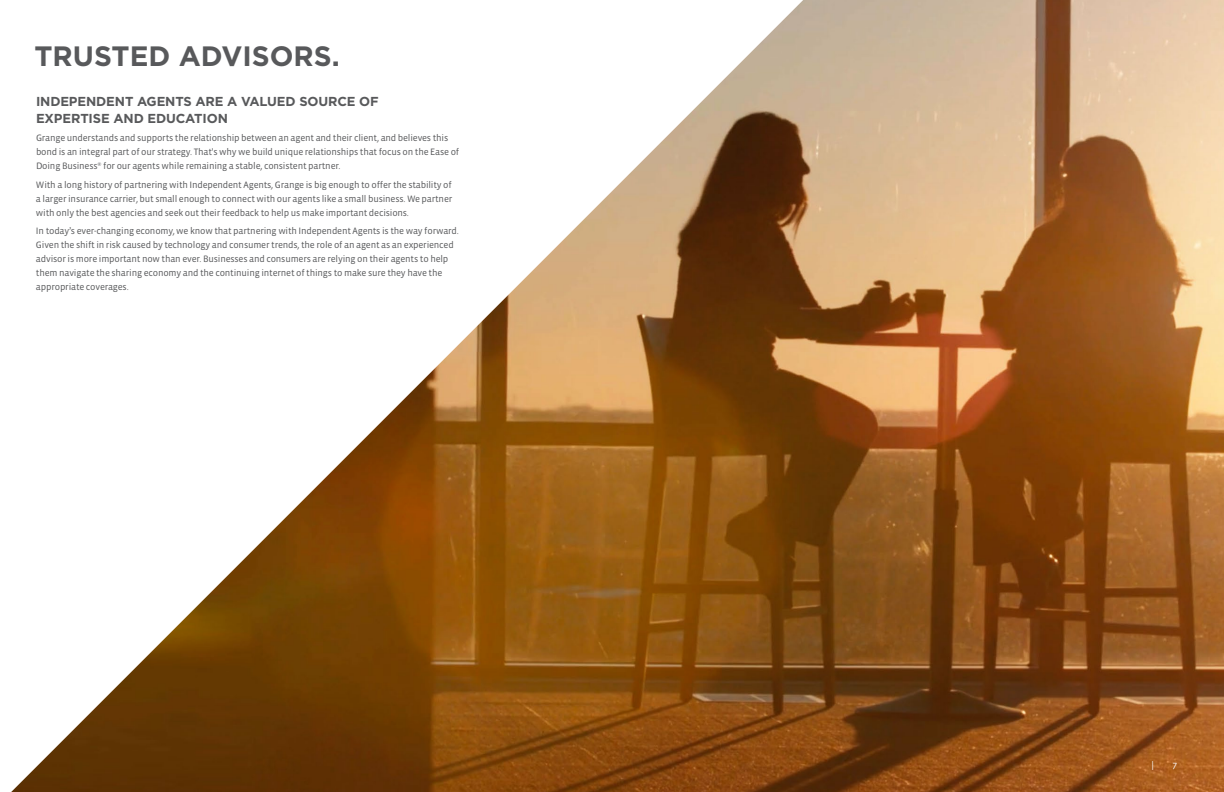
<style>
.page{position:relative;width:1224px;height:792px;background:#fff}
.page>*{position:absolute;margin:0;border:0;box-sizing:border-box;transform-origin:0 0}
.t1{font:700 28px "Gotham";color:#58595b}
.t2{font:700 13px/17px "Gotham";letter-spacing:-.01em;color:#58595b}
.t3{font:9.5px/14px "Vista Sans OT";letter-spacing:-.02em;color:#58595b}
.t4{font:9.5px "Vista Sans OT";color:#fff}
</style>
<div class="page">
<img style="left:11px;top:0;width:1213px;height:792px">
<h1 class="t1" style="left:34px;top:38px;width:307px">TRUSTED ADVISORS.</h1>
<h2 class="t2" style="left:36px;top:92px;width:344px">INDEPENDENT AGENTS ARE A VALUED SOURCE OF<br>EXPERTISE AND EDUCATION</h2>
<p class="t3" style="left:36px;top:131px;width:425px">Grange understands and supports the relationship between an agent and their client, and believes this bond is an integral part of our strategy. That's why we build unique relationships that focus on the Ease of<br>Doing Business<sup>®</sup> for our agents while remaining a stable, consistent partner.</p>
<p class="t3" style="left:36px;top:178px;width:418px;text-align:justify">With a long history of partnering with Independent Agents, Grange is big enough to offer the stability of a larger insurance carrier, but small enough to connect with our agents like a small business. We partner with only the best agencies and seek out their feedback to help us make important decisions.</p>
<p class="t3" style="left:36px;top:224px;width:424px">In today’s ever-changing economy, we know that partnering with Independent Agents is the way forward.<br>Given the shift in risk caused by technology and consumer trends, the role of an agent as an experienced advisor is more important now than ever. Businesses and consumers are relying on their agents to help them navigate the sharing economy and the continuing internet of things to make sure they have the appropriate coverages.</p>
<p class="t4" style="left:1152px;top:759px;width:4px">|</p>
<p class="t4" style="left:1172px;top:759px;width:6px">7</p>
</div>
